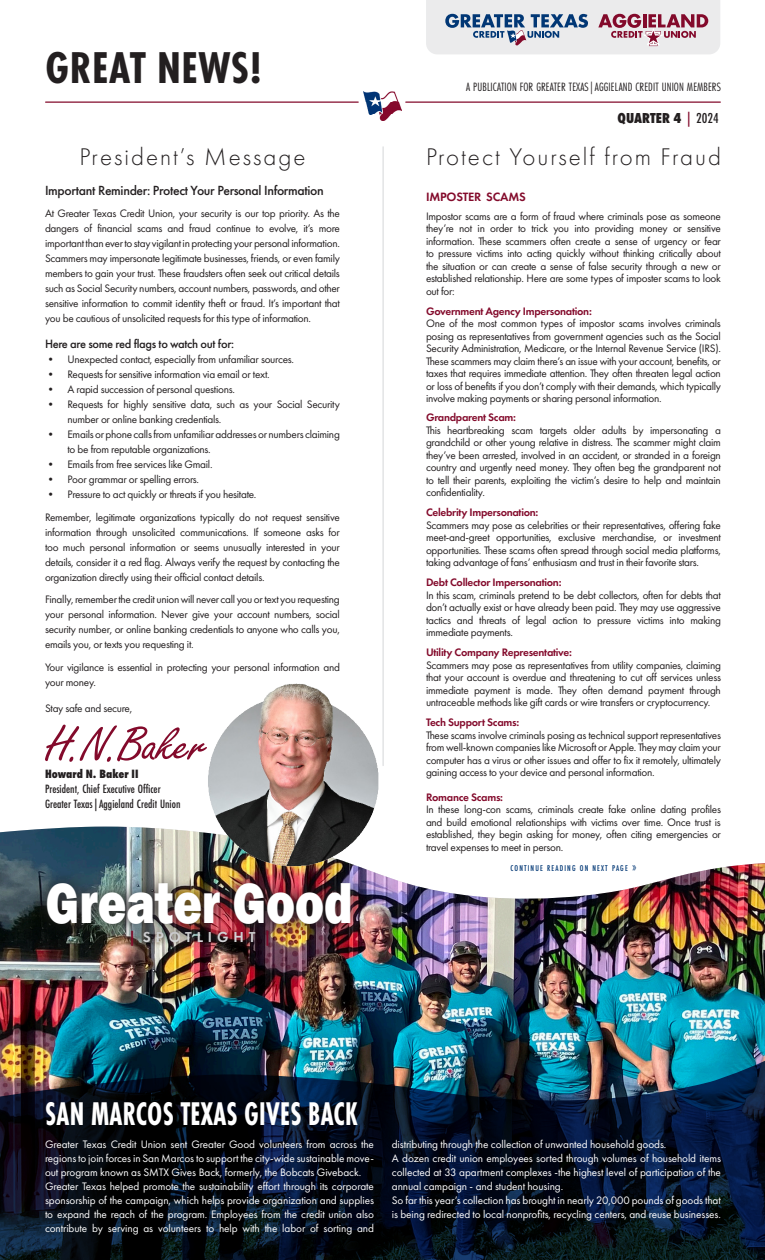
<style>
.page{position:relative;width:765px;height:1260px;background:#fff}
.page>*{position:absolute;margin:0;border:0;box-sizing:border-box;transform-origin:0 0}
.t1{font:800 59.38px "Franklin Gothic";color:#fff;scale:.82 1}
.t2{font:700 46.25px "Futura PT Cond";letter-spacing:.01em;color:#231f20}
.t3{font:700 34px "Futura PT Cond";letter-spacing:.01em;color:#fff;scale:.83 1}
.t4{font:300 25px "Futura PT";letter-spacing:.08em;color:#231f20}
.t5{font:800 15px "Futura PT Cond";color:#231f20}
.t6{font:600 15px "Futura PT";letter-spacing:.325em;color:#d4d5d7}
.t7{font:500 13.75px "Futura PT";letter-spacing:-.025em;color:#231f20}
.t8{font:500 12.5px "Futura PT Cond";color:#231f20}
.t9{font:12.5px "Futura PT Cond";letter-spacing:.01em;color:#231f20}
.t10{font:500 12.5px "Futura PT";letter-spacing:-.025em;color:#231f20}
.t11{font:800 12.5px "Futura PT Cond";color:#231f20}
.t12{font:600 12.5px "Futura PT";letter-spacing:-.015em;color:#830a2b}
.t13{font:11.25px/12.5px "Futura PT";letter-spacing:-.025em;color:#231f20;text-align:justify}
.t14{font:11.25px/14px "Futura PT";letter-spacing:-.01em;color:#fff;text-align:justify}
.t15{font:600 11.25px "Futura PT";letter-spacing:-.025em;color:#830a2b}
.t16{font:500 8.75px "Futura PT Cond";letter-spacing:.13em;color:#013775}
.s1{font-weight:500;color:#830a2b}
.s2{font-weight:500}
.s3{font-size:13.75px}
.s4{color:#830a2b}
</style>
<div class="page">
<img style="left:0;top:827px;width:765px;height:221px">
<hr style="left:46px;top:102px;width:312px;height:1px;background:#830a2b">
<hr style="left:406px;top:102px;width:314px;height:1px;background:#830a2b">
<hr style="left:382px;top:147px;width:2px;height:619px;background:#dddee0">
<img style="left:364px;top:91px;width:37px;height:29px">
<img style="left:123px;top:939px;width:153px;height:13px">
<svg style="left:426px;top:0;width:294px;height:54px;background:#cec9d2"></svg>
<svg style="left:45px;top:725px;width:160px;height:37px"></svg>
<img style="left:205px;top:683px;width:177px;height:185px">
<img style="left:32px;top:868px;width:334px;height:71px">
<svg style="left:0;top:1048px;width:765px;height:212px;background:#0c1c2b"></svg>
<p class="t2" style="left:45px;top:41px;width:219px">GREAT NEWS!</p>
<p class="t9" style="left:466px;top:80px;width:256px">A PUBLICATION FOR GREATER TEXAS|AGGIELAND CREDIT UNION MEMBERS</p>
<p class="t5" style="left:618px;top:109px;width:103px">QUARTER 4 <span class="s1">|</span> <span class="s2">2024</span></p>
<p class="t4" style="left:79px;top:143px;width:227px">President’s Message</p>
<p class="t4" style="left:426px;top:143px;width:296px">Protect Yourself from Fraud</p>
<p class="t12" style="left:426px;top:189px;width:101px">IMPOSTER SCAMS</p>
<p class="t13" style="left:426px;top:210px;width:296px">Impostor scams are a form of fraud where criminals pose as someone they’re not in order to trick you into providing money or sensitive information. These scammers often create a sense of urgency or fear to pressure victims into acting quickly without thinking critically about the situation or can create a sense of false security through a new or established relationship. Here are some types of imposter scams to look out for:</p>
<p class="t15" style="left:426px;top:304px;width:167px">Government Agency Impersonation:</p>
<p class="t13" style="left:426px;top:317px;width:296px">One of the most common types of impostor scams involves criminals posing as representatives from government agencies such as the Social Security Administration, Medicare, or the Internal Revenue Service (IRS).<br>These scammers may claim there’s an issue with your account, benefits, or taxes that requires immediate attention. They often threaten legal action or loss of benefits if you don’t comply with their demands, which typically involve making payments or sharing personal information.</p>
<p class="t15" style="left:426px;top:410px;width:91px">Grandparent Scam:</p>
<p class="t13" style="left:426px;top:424px;width:296px">This heartbreaking scam targets older adults by impersonating a grandchild or other young relative in distress. The scammer might claim they’ve been arrested, involved in an accident, or stranded in a foreign country and urgently need money. They often beg the grandparent not to tell their parents, exploiting the victim’s desire to help and maintain confidentiality.</p>
<p class="t15" style="left:426px;top:505px;width:114px">Celebrity Impersonation:</p>
<p class="t13" style="left:426px;top:519px;width:296px">Scammers may pose as celebrities or their representatives, offering fake meet-and-greet opportunities, exclusive merchandise, or investment opportunities. These scams often spread through social media platforms, taking advantage of fans’ enthusiasm and trust in their favorite stars.</p>
<p class="t15" style="left:426px;top:575px;width:137px">Debt Collector Impersonation:</p>
<p class="t13" style="left:426px;top:589px;width:296px">In this scam, criminals pretend to be debt collectors, often for debts that don’t actually exist or have already been paid. They may use aggressive tactics and threats of legal action to pressure victims into making immediate payments.</p>
<p class="t15" style="left:426px;top:645px;width:148px">Utility Company Representative:</p>
<p class="t13" style="left:426px;top:659px;width:296px">Scammers may pose as representatives from utility companies, claiming that your account is overdue and threatening to cut off services unless immediate payment is made. They often demand payment through untraceable methods like gift cards or wire transfers or cryptocurrency.</p>
<p class="t15" style="left:426px;top:715px;width:95px">Tech Support Scams:</p>
<p class="t13" style="left:426px;top:729px;width:296px">These scams involve criminals posing as technical support representatives from well-known companies like Microsoft or Apple. They may claim your computer has a virus or other issues and offer to fix it remotely, ultimately gaining access to your device and personal information.</p>
<p class="t15" style="left:426px;top:790px;width:79px">Romance Scams:</p>
<p class="t13" style="left:426px;top:803px;width:296px">In these long-con scams, criminals create fake online dating profiles and build emotional relationships with victims over time. Once trust is established, they begin asking for money, often citing emergencies or travel expenses to meet in person.</p>
<p class="t16" style="left:510px;top:863px;width:128px">CONTINUE READING ON NEXT PAGE <span class="s3">»</span></p>
<p class="t7" style="left:45px;top:182px;width:280px">Important Reminder: Protect Your Personal Information</p>
<p class="t13" style="left:45px;top:206px;width:296px;line-height:15px">At Greater Texas Credit Union, your security is our top priority. As the dangers of financial scams and fraud continue to evolve, it’s more important than ever to stay vigilant in protecting your personal information.<br>Scammers may impersonate legitimate businesses, friends, or even family members to gain your trust. These fraudsters often seek out critical details such as Social Security numbers, account numbers, passwords, and other sensitive information to commit identity theft or fraud. It’s important that you be cautious of unsolicited requests for this type of information.</p>
<p class="t10" style="left:45px;top:337px;width:191px">Here are some red flags to watch out for:</p>
<p class="t13" style="left:45px;top:353px;width:251px">• Unexpected contact, especially from unfamiliar sources.</p>
<p class="t13" style="left:45px;top:368px;width:226px">• Requests for sensitive information via email or text.</p>
<p class="t13" style="left:45px;top:383px;width:191px">• A rapid succession of personal questions.</p>
<p class="t13" style="left:68px;top:397px;width:274px;line-height:15px;text-indent:-22px">• Requests for highly sensitive data, such as your Social Security number or online banking credentials.</p>
<p class="t13" style="left:68px;top:427px;width:274px;line-height:15px;text-indent:-22px">• Emails or phone calls from unfamiliar addresses or numbers claiming to be from reputable organizations.</p>
<p class="t13" style="left:45px;top:458px;width:169px">• Emails from free services like Gmail.</p>
<p class="t13" style="left:45px;top:473px;width:156px">• Poor grammar or spelling errors.</p>
<p class="t13" style="left:45px;top:488px;width:213px">• Pressure to act quickly or threats if you hesitate.</p>
<p class="t13" style="left:45px;top:510px;width:296px;line-height:15px">Remember, legitimate organizations typically do not request sensitive information through unsolicited communications. If someone asks for too much personal information or seems unusually interested in your details, consider it a red flag. Always verify the request by contacting the organization directly using their official contact details.</p>
<p class="t13" style="left:45px;top:592px;width:296px;line-height:15px">Finally, remember the credit union will never call you or text you requesting your personal information. Never give your account numbers, social security number, or online banking credentials to anyone who calls you, emails you, or texts you requesting it.</p>
<p class="t13" style="left:45px;top:660px;width:296px;line-height:15px">Your vigilance is essential in protecting your personal information and your money.</p>
<p class="t13" style="left:45px;top:702px;width:89px">Stay safe and secure,</p>
<p class="t11" style="left:45px;top:767px;width:95px">Howard N. Baker II</p>
<p class="t8" style="left:45px;top:782px;width:117px">President, Chief Executive Officer</p>
<p class="t8" style="left:45px;top:797px;width:137px">Greater Texas|Aggieland Credit Union</p>
<p class="t1" style="left:46px;top:865px;width:376px">Greater Good</p>
<p class="t6" style="left:128px;top:927px;width:144px"><span class="s4">|</span> SPOTLIGHT <span class="s4">|</span></p>
<p class="t3" style="left:45px;top:1094px;width:378px">SAN MARCOS TEXAS GIVES BACK</p>
<p class="t14" style="left:45px;top:1137px;width:331px">Greater Texas Credit Union sent Greater Good volunteers from across the regions to join forces in San Marcos to support the city-wide sustainable move&shy;out program known as SMTX Gives Back, formerly, the Bobcats Giveback.</p>
<p class="t14" style="left:45px;top:1179px;width:331px">Greater Texas helped promote the sustainability effort through its corporate sponsorship of the campaign, which helps provide organization and supplies to expand the reach of the program. Employees from the credit union also contribute by serving as volunteers to help with the labor of sorting and</p>
<p class="t14" style="left:392px;top:1137px;width:276px">distributing through the collection of unwanted household goods.</p>
<p class="t14" style="left:392px;top:1151px;width:331px">A dozen credit union employees sorted through volumes of household items collected at 33 apartment complexes -the highest level of participation of the annual campaign - and student housing.</p>
<p class="t14" style="left:392px;top:1193px;width:331px">So far this year’s collection has brought in nearly 20,000 pounds of goods that is being redirected to local nonprofits, recycling centers, and reuse businesses.</p>
</div>
